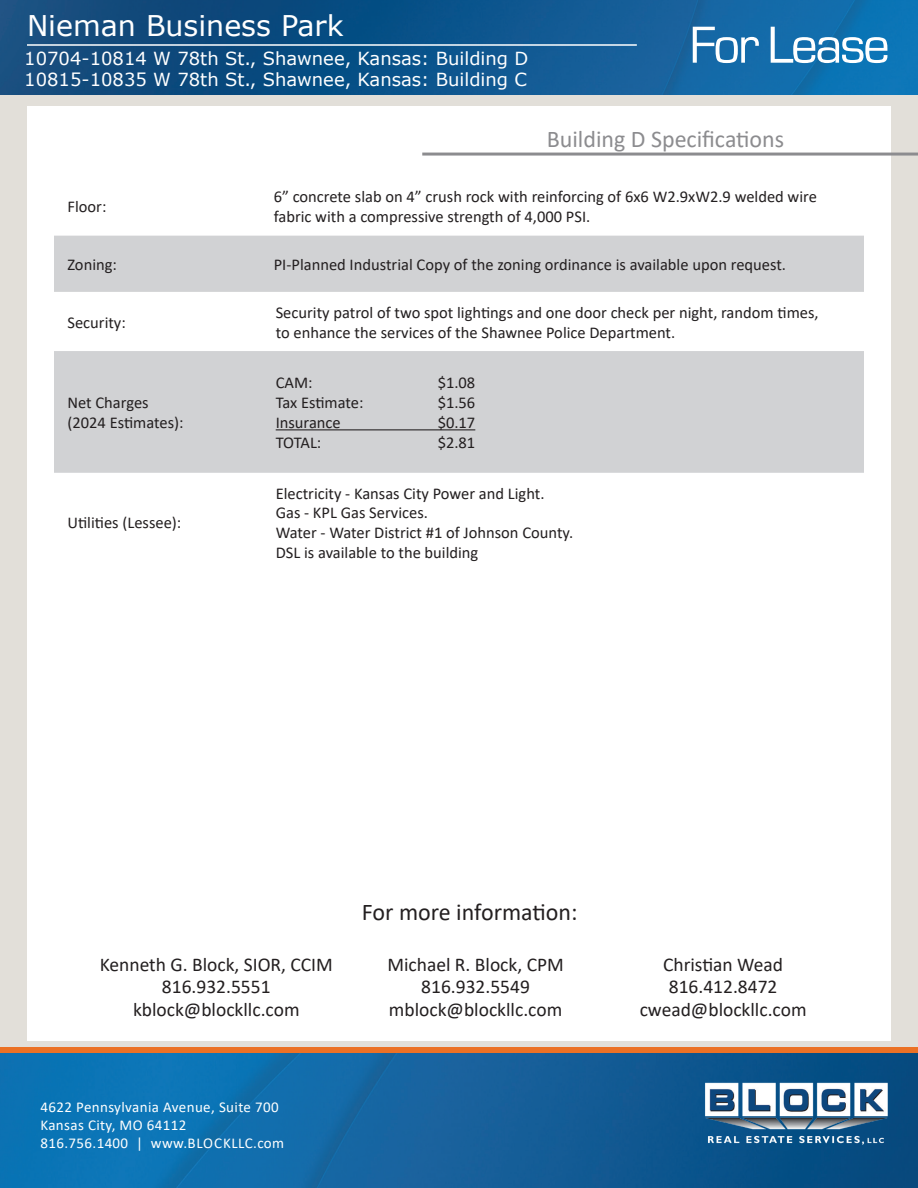
<style>
.page{position:relative;width:918px;height:1188px;background:#fff}
.page>*{position:absolute;margin:0;border:0;box-sizing:border-box;transform-origin:0 0}
.t1{font:54px "Eurostile";letter-spacing:-.05em;color:#fff}
.t2{font:28.5px "Verdana";color:#fff}
.t3{font:24px "Calibri";color:#8c8c8f}
.t4{font:24px "Calibri";color:#231f20}
.t5{font:19.5px/22.5px "Calibri";color:#231f20}
.t6{font:18px "Verdana";color:#fff}
.t7{font:16.5px/19.8px "Calibri";color:#231f20}
.t8{font:15px/18px "Calibri";letter-spacing:.025em;color:#fff}
</style>
<div class="page">
<div style="left:0;top:93px;width:918px;height:978px;background:#e2dfd9"></div>
<img style="left:0;top:1053px;width:918px;height:135px">
<img style="left:701px;top:1073px;width:190px;height:75px">
<div style="left:0;top:1047px;width:918px;height:6px;background:#eb7125"></div>
<img style="left:0;top:0;width:918px;height:94px">
<div style="left:27px;top:107px;width:864px;height:934px;background:#fff"></div>
<hr style="left:422px;top:153px;width:496px;height:3px;background:#8c8c8f">
<hr style="left:27px;top:44px;width:610px;height:2px;background:#fff">
<div style="left:54px;top:351px;width:810px;height:122px;background:#d1d2d4"></div>
<hr style="left:276px;top:429px;width:199px;height:1px;background:#231f20">
<div style="left:54px;top:236px;width:810px;height:56px;background:#d1d2d4"></div>
<h2 class="t2" style="left:27px;top:6px;width:318px">Nieman Business Park</h2>
<p class="t6" style="left:24px;top:46px;width:506px">10704-10814 W 78th St., Shawnee, Kansas: Building D</p>
<p class="t6" style="left:24px;top:67px;width:504px">10815-10835 W 78th St., Shawnee, Kansas: Building C</p>
<h1 class="t1" style="left:689px;top:16px;width:202px">For Lease</h1>
<p class="t3" style="left:547px;top:122px;width:239px">Building D Specifications</p>
<p class="t7" style="left:68px;top:196px;width:40px">Floor:</p>
<p class="t7" style="left:274px;top:187px;width:545px">6” concrete slab on 4” crush rock with reinforcing of 6x6 W2.9xW2.9 welded wire fabric with a compressive strength of 4,000 PSI.</p>
<p class="t7" style="left:68px;top:254px;width:51px">Zoning:</p>
<p class="t7" style="left:274px;top:254px;width:514px">PI-Planned Industrial Copy of the zoning ordinance is available upon request.</p>
<p class="t7" style="left:68px;top:312px;width:60px">Security:</p>
<p class="t7" style="left:276px;top:302px;width:544px">Security patrol of two spot lightings and one door check per night, random times, to enhance the services of the Shawnee Police Department.</p>
<p class="t7" style="left:68px;top:392px;width:83px">Net Charges</p>
<p class="t7" style="left:68px;top:412px;width:118px">(2024 Estimates):</p>
<p class="t7" style="left:68px;top:513px;width:115px">Utilities (Lessee):</p>
<p class="t7" style="left:276px;top:373px;width:38px">CAM:</p>
<p class="t7" style="left:438px;top:373px;width:39px">$1.08</p>
<p class="t7" style="left:276px;top:392px;width:89px">Tax Estimate:</p>
<p class="t7" style="left:438px;top:392px;width:39px">$1.56</p>
<p class="t7" style="left:276px;top:412px;width:67px">Insurance</p>
<p class="t7" style="left:438px;top:412px;width:39px">$0.17</p>
<p class="t7" style="left:276px;top:432px;width:47px">TOTAL:</p>
<p class="t7" style="left:438px;top:432px;width:39px">$2.81</p>
<p class="t7" style="left:276px;top:483px;width:270px">Electricity - Kansas City Power and Light.</p>
<p class="t7" style="left:276px;top:503px;width:154px">Gas - KPL Gas Services.</p>
<p class="t7" style="left:276px;top:522px;width:299px">Water - Water District #1 of Johnson County.</p>
<p class="t7" style="left:276px;top:542px;width:204px">DSL is available to the building</p>
<p class="t5" style="left:100px;top:952px;width:235px">Kenneth G. Block, SIOR, CCIM</p>
<p class="t5" style="left:162px;top:975px;width:110px">816.932.5551</p>
<p class="t5" style="left:133px;top:997px;width:168px">kblock@blockllc.com</p>
<p class="t4" style="left:362px;top:896px;width:217px">For more information:</p>
<p class="t5" style="left:387px;top:952px;width:178px">Michael R. Block, CPM</p>
<p class="t5" style="left:421px;top:975px;width:110px">816.932.5549</p>
<p class="t5" style="left:389px;top:997px;width:175px">mblock@blockllc.com</p>
<p class="t8" style="left:40px;top:1097px;width:245px">4622 Pennsylvania Avenue, Suite 700<br>Kansas City, MO 64112<br>816.756.1400 | www.BLOCKLLC.com</p>
<p class="t5" style="left:663px;top:952px;width:122px">Christian Wead<br>816.412.8472</p>
<p class="t5" style="left:640px;top:997px;width:168px">cwead@blockllc.com</p>
</div>
